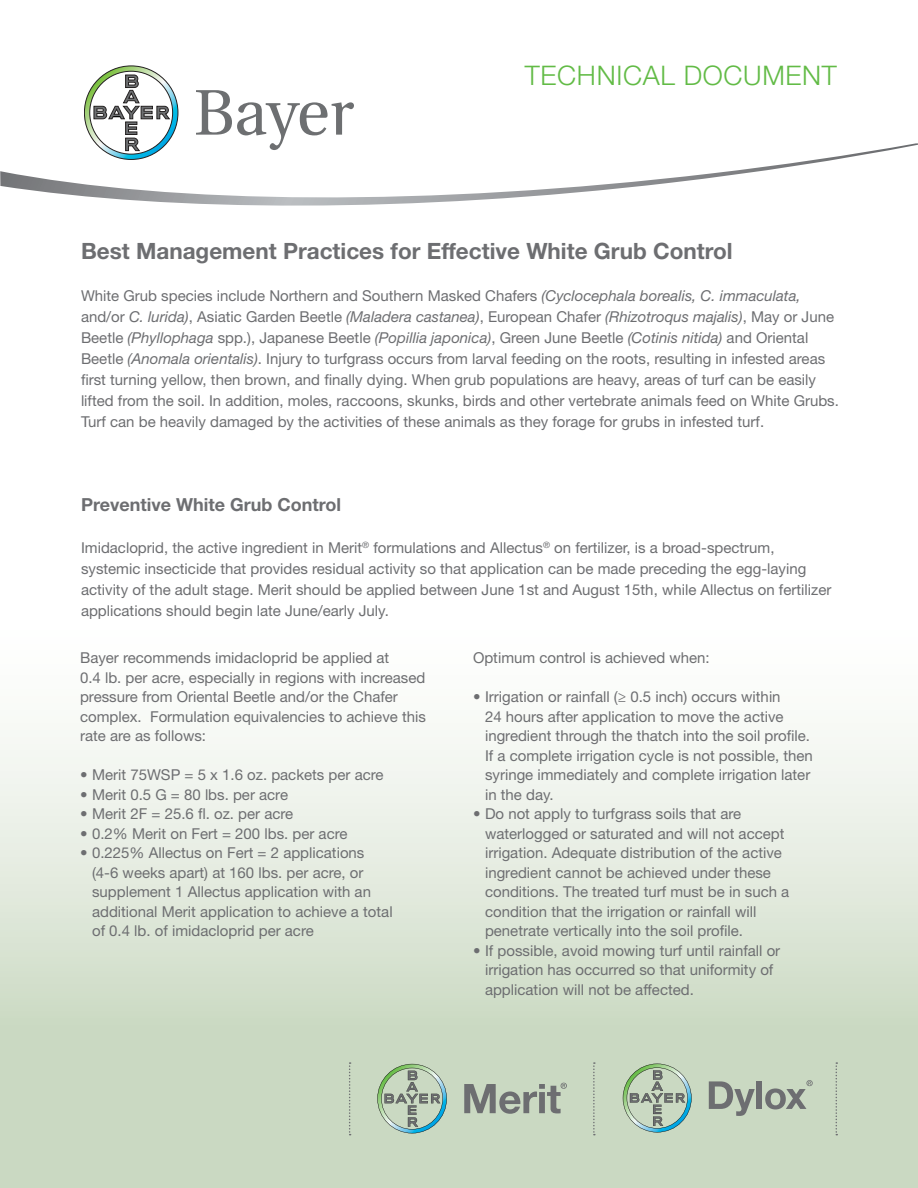
<style>
.page{position:relative;width:918px;height:1188px;background:#fff}
.page>*{position:absolute;margin:0;border:0;box-sizing:border-box;transform-origin:0 0}
.t1{font:300 27px "Helvetica Neue LT Std";letter-spacing:.025em;color:#62bb46}
.t2{font:700 22.5px "Helvetica Neue LT Std";color:#6d6e71}
.t3{font:700 18px "Helvetica Neue LT Std";color:#6d6e71}
.t4{font:15px/19.5px "Helvetica Neue LT Std";color:#6d6e71}
.s1{font-style:italic}
</style>
<div class="page">
<div style="left:0;top:609px;width:918px;height:579px;background:linear-gradient(to bottom,#fff,#c0d1b6)"></div>
<svg style="left:0;top:143px;width:918px;height:63px"></svg>
<svg style="left:464px;top:1083px;width:103px;height:31px;background:#9fa89c"></svg>
<svg style="left:377px;top:1064px;width:70px;height:69px;background:#a8bfad"></svg>
<svg style="left:709px;top:1081px;width:46px;height:35px;background:#a3aca0"></svg>
<div style="left:757px;top:1081px;width:5px;height:28px;background:#6d6e71"></div>
<svg style="left:765px;top:1080px;width:48px;height:29px"></svg>
<svg style="left:623px;top:1064px;width:69px;height:68px;background:#a8c0ad"></svg>
<svg style="left:593px;top:1062px;width:2px;height:73px"></svg>
<svg style="left:349px;top:1062px;width:2px;height:73px"></svg>
<svg style="left:836px;top:1062px;width:1px;height:73px"></svg>
<svg style="left:196px;top:90px;width:158px;height:60px"></svg>
<svg style="left:84px;top:66px;width:95px;height:94px"></svg>
<h1 class="t1" style="left:525px;top:59px;width:314px">TECHNICAL DOCUMENT</h1>
<h2 class="t2" style="left:81px;top:237px;width:653px">Best Management Practices for Effective White Grub Control</h2>
<p class="t4" style="left:81px;top:285px;width:759px;line-height:21px">White Grub species include Northern and Southern Masked Chafers <span class="s1">(Cyclocephala borealis, C. immaculata, </span>and/or <span class="s1">C. lurida)</span>, Asiatic Garden Beetle <span class="s1">(Maladera castanea)</span>, European Chafer <span class="s1">(Rhizotroqus majalis)</span>, May or June Beetle <span class="s1">(Phyllophaga</span> spp.), Japanese Beetle <span class="s1">(Popillia japonica)</span>, Green June Beetle <span class="s1">(Cotinis nitida)</span> and Oriental Beetle <span class="s1">(Anomala orientalis)</span>. Injury to turfgrass occurs from larval feeding on the roots, resulting in infested areas first turning yellow, then brown, and finally dying. When grub populations are heavy, areas of turf can be easily lifted from the soil. In addition, moles, raccoons, skunks, birds and other vertebrate animals feed on White Grubs.<br>Turf can be heavily damaged by the activities of these animals as they forage for grubs in infested turf.</p>
<p class="t3" style="left:81px;top:494px;width:262px">Preventive White Grub Control</p>
<p class="t4" style="left:81px;top:537px;width:752px;line-height:21px">Imidacloprid, the active ingredient in Merit<sup>®</sup> formulations and Allectus<sup>®</sup> on fertilizer, is a broad-spectrum, systemic insecticide that provides residual activity so that application can be made preceding the egg-laying activity of the adult stage. Merit should be applied between June 1st and August 15th, while Allectus on fertilizer applications should begin late June/early July.</p>
<p class="t4" style="left:80px;top:648px;width:347px">Bayer recommends imidacloprid be applied at<br>0.4 lb. per acre, especially in regions with increased pressure from Oriental Beetle and/or the Chafer complex. Formulation equivalencies to achieve this rate are as follows:</p>
<p class="t4" style="left:80px;top:765px;width:305px">• Merit 75WSP = 5 x 1.6 oz. packets per acre</p>
<p class="t4" style="left:80px;top:784px;width:210px">• Merit 0.5 G = 80 lbs. per acre</p>
<p class="t4" style="left:80px;top:804px;width:215px">• Merit 2F = 25.6 fl. oz. per acre</p>
<p class="t4" style="left:80px;top:823px;width:269px">• 0.2% Merit on Fert = 200 lbs. per acre</p>
<p class="t4" style="left:92px;top:843px;width:302px;text-indent:-12px">• 0.225% Allectus on Fert = 2 applications (4-6 weeks apart) at 160 lbs. per acre, or supplement 1 Allectus application with an additional Merit application to achieve a total of 0.4 lb. of imidacloprid per acre</p>
<p class="t4" style="left:473px;top:648px;width:238px">Optimum control is achieved when:</p>
<p class="t4" style="left:485px;top:687px;width:329px;text-indent:-12px">• Irrigation or rainfall (≥ 0.5 inch) occurs within<br>24 hours after application to move the active ingredient through the thatch into the soil profile.<br>If a complete irrigation cycle is not possible, then syringe immediately and complete irrigation later in the day.</p>
<p class="t4" style="left:485px;top:804px;width:306px;text-indent:-12px">• Do not apply to turfgrass soils that are waterlogged or saturated and will not accept irrigation. Adequate distribution of the active ingredient cannot be achieved under these conditions. The treated turf must be in such a condition that the irrigation or rainfall will penetrate vertically into the soil profile.</p>
<p class="t4" style="left:485px;top:940px;width:297px;text-indent:-12px">• If possible, avoid mowing turf until rainfall or irrigation has occurred so that uniformity of application will not be affected.</p>
</div>
